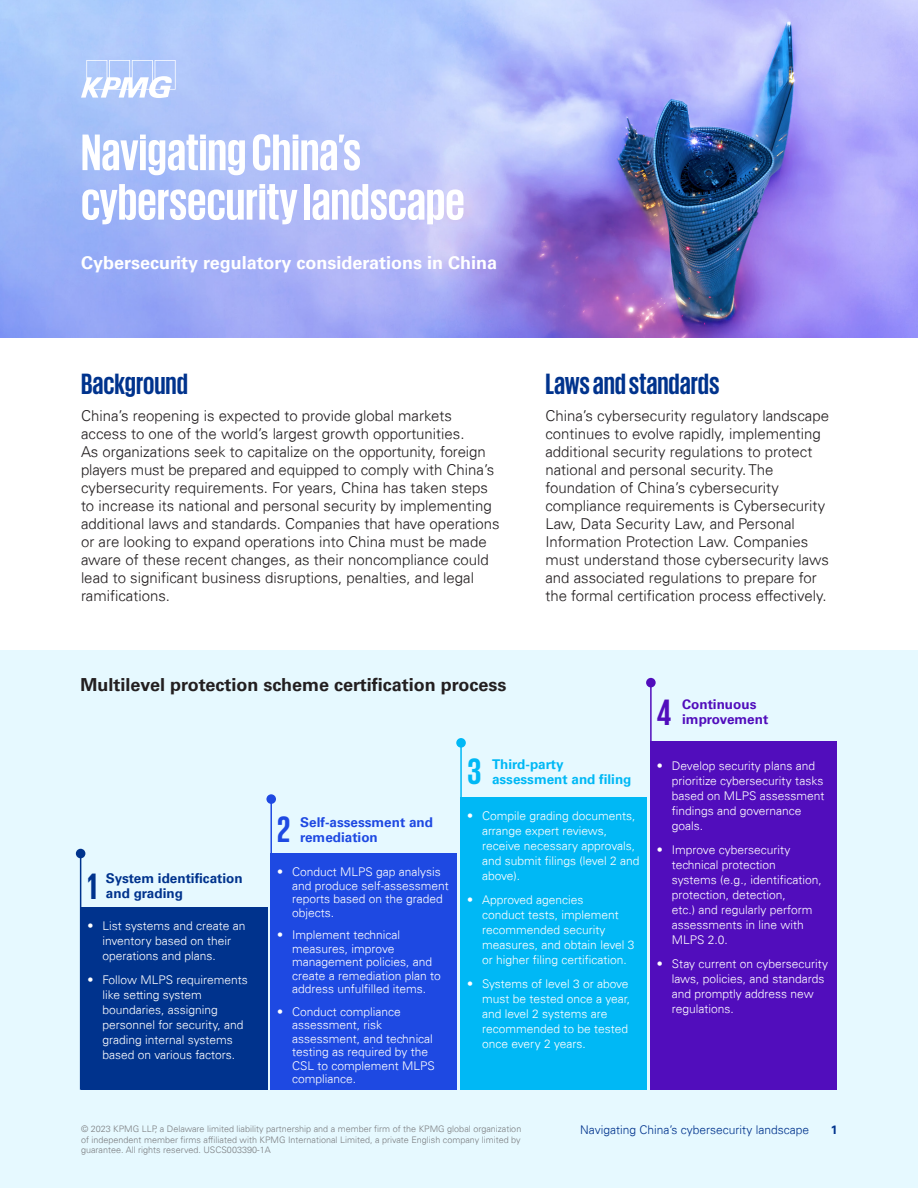
<style>
.page{position:relative;width:918px;height:1188px;background:#fff}
.page>*{position:absolute;margin:0;border:0;box-sizing:border-box;transform-origin:0 0}
.t1{font:700 52.5px/49.5px "KPMG";color:#fff}
.t2{font:700 37.5px "KPMG";color:#00338d}
.t3{font:700 37.5px "KPMG";color:#1e49e2}
.t4{font:700 37.5px "KPMG";color:#00b8f5}
.t5{font:700 37.5px "KPMG";color:#510dbc}
.t6{font:700 30px "KPMG";color:#00338d}
.t7{font:700 18px "Univers 65";color:#231f20}
.t8{font:700 18px "Univers 65";color:#fff}
.t9{font:300 15px/18px "Univers 45";color:#231f20}
.t10{font:700 13.5px/15px "Univers 65";color:#00338d}
.t11{font:700 13.5px/15px "Univers 65";color:#00b8f5}
.t12{font:700 13.5px/15px "Univers 65";color:#1e49e2}
.t13{font:700 13.5px/15px "Univers 65";color:#510dbc}
.t14{font:300 12px/15px "Univers 45";color:#fff}
.t15{font:300 12px "Univers 45";color:#00338d}
.t16{font:700 12px "Univers 65";color:#00338d}
.t17{font:300 9px/10.8px "Univers 45";color:#7c7e81;text-align:justify}
</style>
<div class="page">
<div style="left:0;top:650px;width:918px;height:538px;background:#e6f9ff"></div>
<img style="left:0;top:0;width:918px;height:338px">
<svg style="left:81px;top:60px;width:95px;height:38px"></svg>
<div style="left:81px;top:908px;width:187px;height:182px;background:#00338d"></div>
<div style="left:270px;top:854px;width:187px;height:236px;background:#1e49e2"></div>
<div style="left:460px;top:797px;width:187px;height:293px;background:#00b8f5"></div>
<div style="left:650px;top:741px;width:187px;height:349px;background:#510dbc"></div>
<hr style="left:80px;top:854px;width:1px;height:236px;background:#00338d">
<hr style="left:270px;top:797px;width:2px;height:293px;background:#1e49e2">
<hr style="left:460px;top:741px;width:2px;height:349px;background:#00b8f5">
<hr style="left:650px;top:683px;width:2px;height:407px;background:#510dbc">
<div style="left:76px;top:849px;width:9px;height:9px;background:#00338d;border-radius:50%"></div>
<div style="left:266px;top:794px;width:10px;height:10px;background:#1e49e2;border-radius:50%"></div>
<div style="left:456px;top:738px;width:10px;height:10px;background:#00b8f5;border-radius:50%"></div>
<div style="left:646px;top:678px;width:10px;height:9px;background:#510dbc;border-radius:50%"></div>
<h1 class="t1" style="left:81px;top:126px;width:385px">Navigating China’s cybersecurity landscape</h1>
<h3 class="t8" style="left:81px;top:252px;width:418px">Cybersecurity regulatory considerations in China</h3>
<h3 class="t6" style="left:81px;top:369px;width:108px">Background</h3>
<p class="t9" style="left:81px;top:407px;width:420px">China’s reopening is expected to provide global markets access to one of the world’s largest growth opportunities.<br>As organizations seek to capitalize on the opportunity, foreign players must be prepared and equipped to comply with China’s cybersecurity requirements. For years, China has taken steps to increase its national and personal security by implementing additional laws and standards. Companies that have operations or are looking to expand operations into China must be made aware of these recent changes, as their noncompliance could lead to significant business disruptions, penalties, and legal ramifications.</p>
<h3 class="t7" style="left:81px;top:674px;width:427px">Multilevel protection scheme certification process</h3>
<h3 class="t6" style="left:545px;top:369px;width:176px">Laws and standards</h3>
<p class="t9" style="left:545px;top:407px;width:285px">China’s cybersecurity regulatory landscape continues to evolve rapidly, implementing additional security regulations to protect national and personal security. The foundation of China’s cybersecurity compliance requirements is Cybersecurity Law, Data Security Law, and Personal Information Protection Law. Companies must understand those cybersecurity laws and associated regulations to prepare for the formal certification process effectively.</p>
<h2 class="t5" style="left:657px;top:693px;width:16px">4</h2>
<p class="t13" style="left:682px;top:697px;width:88px">Continuous improvement</p>
<h2 class="t2" style="left:87px;top:867px;width:11px">1</h2>
<p class="t10" style="left:106px;top:871px;width:138px">System identification and grading</p>
<p class="t14" style="left:102px;top:918px;width:145px;text-indent:-15px">• List systems and create an inventory based on their operations and plans.</p>
<p class="t14" style="left:102px;top:972px;width:147px;text-indent:-15px">• Follow MLPS requirements like setting system boundaries, assigning personnel for security, and grading internal systems based on various factors.</p>
<h2 class="t3" style="left:277px;top:810px;width:15px">2</h2>
<p class="t12" style="left:300px;top:815px;width:134px">Self-assessment and remediation</p>
<p class="t14" style="left:292px;top:865px;width:158px;line-height:13.5px;text-indent:-15px">• Conduct MLPS gap analysis and produce self-assessment reports based on the graded objects.</p>
<p class="t14" style="left:292px;top:928px;width:150px;line-height:13.5px;text-indent:-15px">• Implement technical measures, improve management policies, and create a remediation plan to address unfulfilled items.</p>
<p class="t14" style="left:292px;top:1005px;width:144px;line-height:13.5px;text-indent:-15px">• Conduct compliance assessment, risk assessment, and technical testing as required by the<br>CSL to complement MLPS compliance.</p>
<h2 class="t4" style="left:468px;top:753px;width:15px">3</h2>
<p class="t11" style="left:492px;top:757px;width:141px">Third-party assessment and filing</p>
<p class="t14" style="left:482px;top:808px;width:159px;text-indent:-15px">• Compile grading documents, arrange expert reviews, receive necessary approvals, and submit filings (level 2 and above).</p>
<p class="t14" style="left:482px;top:892px;width:154px;text-indent:-15px">• Approved agencies<br>conduct tests, implement recommended security measures, and obtain level 3 or higher filing certification.</p>
<p class="t14" style="left:482px;top:976px;width:150px;text-indent:-15px">• Systems of level 3 or above must be tested once a year, and level 2 systems are recommended to be tested once every 2 years.</p>
<p class="t14" style="left:672px;top:759px;width:154px;text-indent:-15px">• Develop security plans and prioritize cybersecurity tasks based on MLPS assessment findings and governance goals.</p>
<p class="t14" style="left:672px;top:843px;width:152px;text-indent:-15px">• Improve cybersecurity technical protection systems (e.g., identification, protection, detection,<br>etc.) and regularly perform assessments in line with<br>MLPS 2.0.</p>
<p class="t14" style="left:672px;top:957px;width:158px;text-indent:-15px">• Stay current on cybersecurity laws, policies, and standards and promptly address new regulations.</p>
<p class="t17" style="left:81px;top:1123px;width:442px">© 2023 KPMG LLP, a Delaware limited liability partnership and a member firm of the KPMG global organization of independent member firms affiliated with KPMG International Limited, a private English company limited by guarantee. All rights reserved. USCS003390-1A</p>
<p class="t15" style="left:580px;top:1123px;width:230px">Navigating China’s cybersecurity landscape</p>
<p class="t16" style="left:831px;top:1123px;width:8px">1</p>
</div>
